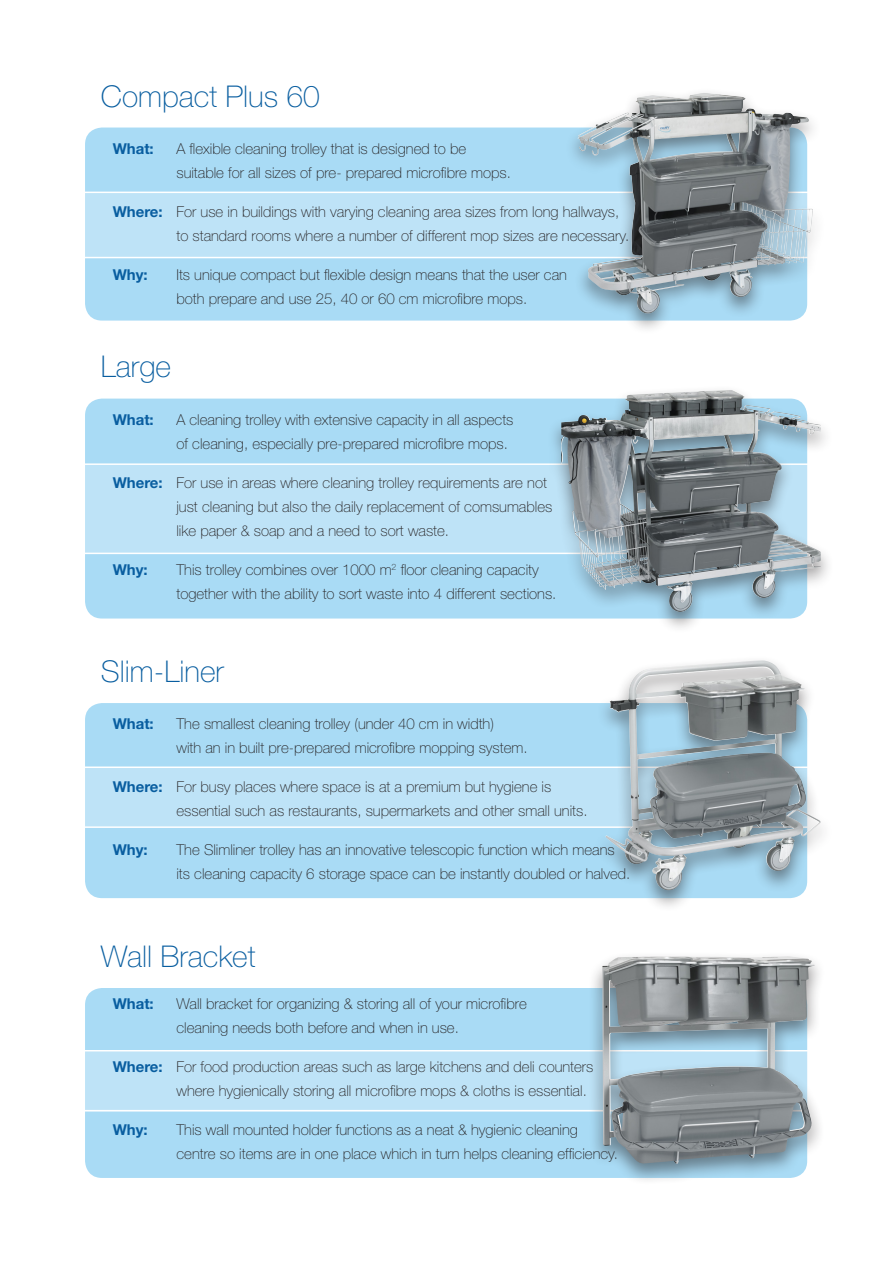
<style>
.page{position:relative;width:893px;height:1263px;background:#fff}
.page>*{position:absolute;margin:0;border:0;box-sizing:border-box;transform-origin:0 0}
.t1{font:100 30px "Helvetica Neue LT Std";color:#095ea0}
.t2{font:100 15px/24px "Helvetica Neue LT Std";color:#231f20}
.t3{font:700 15px "Helvetica Neue LT Std";color:#095ea0}
.s1{font-weight:700;color:#095ea0}
</style>
<div class="page">
<div style="left:85px;top:703px;width:722px;height:195px;background:#a9dbf5;border-radius:17px"></div>
<hr style="left:57px;top:766px;width:764px;height:2px;background:#fff">
<hr style="left:57px;top:826px;width:764px;height:2px;background:#fff">
<div style="left:81px;top:768px;width:732px;height:59px;background:#bee3f7"></div>
<div style="left:85px;top:128px;width:722px;height:193px;background:#a9dbf5;border-radius:17px"></div>
<div style="left:81px;top:193px;width:732px;height:64px;background:#bee3f7"></div>
<hr style="left:57px;top:192px;width:764px;height:1px;background:#fff">
<hr style="left:57px;top:257px;width:764px;height:1px;background:#fff">
<div style="left:85px;top:399px;width:722px;height:219px;background:#a9dbf5;border-radius:17px"></div>
<div style="left:80px;top:465px;width:732px;height:89px;background:#bee3f7"></div>
<hr style="left:57px;top:463px;width:764px;height:2px;background:#fff">
<hr style="left:57px;top:553px;width:764px;height:1px;background:#fff">
<div style="left:85px;top:988px;width:722px;height:190px;background:#a9dbf5;border-radius:17px"></div>
<div style="left:81px;top:1050px;width:732px;height:61px;background:#bee3f7"></div>
<hr style="left:57px;top:1050px;width:764px;height:1px;background:#fff">
<hr style="left:57px;top:1110px;width:764px;height:1px;background:#fff">
<div style="left:565px;top:87px;width:261px;height:249px;background:#231f20;opacity:.5"></div>
<img style="left:578px;top:93px;width:125px;height:175px">
<div style="left:547px;top:385px;width:288px;height:249px;background:#231f20;opacity:.5"></div>
<img style="left:561px;top:390px;width:162px;height:150px">
<div style="left:593px;top:655px;width:241px;height:257px;background:#231f20;opacity:.5"></div>
<img style="left:605px;top:660px;width:217px;height:230px">
<div style="left:588px;top:951px;width:239px;height:235px;background:#231f20;opacity:.5"></div>
<img style="left:602px;top:956px;width:212px;height:208px">
<h1 class="t1" style="left:101px;top:79px;width:220px">Compact Plus 60</h1>
<p class="t3" style="left:113px;top:140px;width:43px">What:</p>
<p class="t2" style="left:176px;top:137px;width:336px">A flexible cleaning trolley that is designed to be suitable for all sizes of pre- prepared microfibre mops.</p>
<p class="t2" style="left:176px;top:200px;width:454px;text-indent:-64px"><span class="s1">Where:</span> For use in buildings with varying cleaning area sizes from long hallways, to standard rooms where a number of different mop sizes are necessary.</p>
<p class="t3" style="left:113px;top:266px;width:37px">Why:</p>
<p class="t2" style="left:176px;top:263px;width:392px">Its unique compact but flexible design means that the user can both prepare and use 25, 40 or 60 cm microfibre mops.</p>
<h1 class="t1" style="left:101px;top:349px;width:72px">Large</h1>
<p class="t3" style="left:113px;top:411px;width:43px">What:</p>
<p class="t2" style="left:176px;top:408px;width:338px">A cleaning trolley with extensive capacity in all aspects of cleaning, especially pre-prepared microfibre mops.</p>
<p class="t2" style="left:176px;top:471px;width:377px;text-indent:-64px"><span class="s1">Where:</span> For use in areas where cleaning trolley requirements are not just cleaning but also the daily replacement of comsumables like paper &amp; soap and a need to sort waste.</p>
<p class="t3" style="left:113px;top:561px;width:37px">Why:</p>
<p class="t2" style="left:176px;top:558px;width:381px">This trolley combines over 1000 m<sup>2</sup> floor cleaning capacity together with the ability to sort waste into 4 different sections.</p>
<h1 class="t1" style="left:101px;top:654px;width:124px">Slim-Liner</h1>
<p class="t3" style="left:113px;top:714px;width:43px">What:</p>
<p class="t2" style="left:176px;top:711px;width:353px">The smallest cleaning trolley (under 40 cm in width)<br>with an in built pre-prepared microfibre mopping system.</p>
<p class="t2" style="left:176px;top:774px;width:413px;text-indent:-64px"><span class="s1">Where:</span> For busy places where space is at a premium but hygiene is essential such as restaurants, supermarkets and other small units.</p>
<p class="t3" style="left:113px;top:840px;width:37px">Why:</p>
<p class="t2" style="left:176px;top:837px;width:455px">The Slimliner trolley has an innovative telescopic function which means its cleaning capacity 6 storage space can be instantly doubled or halved.</p>
<h1 class="t1" style="left:101px;top:939px;width:156px">Wall Bracket</h1>
<p class="t3" style="left:113px;top:995px;width:43px">What:</p>
<p class="t2" style="left:176px;top:992px;width:352px">Wall bracket for organizing &amp; storing all of your microfibre cleaning needs both before and when in use.</p>
<p class="t2" style="left:176px;top:1055px;width:418px;text-indent:-64px"><span class="s1">Where:</span> For food production areas such as large kitchens and deli counters where hygienically storing all microfibre mops &amp; cloths is essential.</p>
<p class="t3" style="left:113px;top:1121px;width:37px">Why:</p>
<p class="t2" style="left:176px;top:1118px;width:443px">This wall mounted holder functions as a neat &amp; hygienic cleaning centre so items are in one place which in turn helps cleaning efficiency.</p>
</div>
